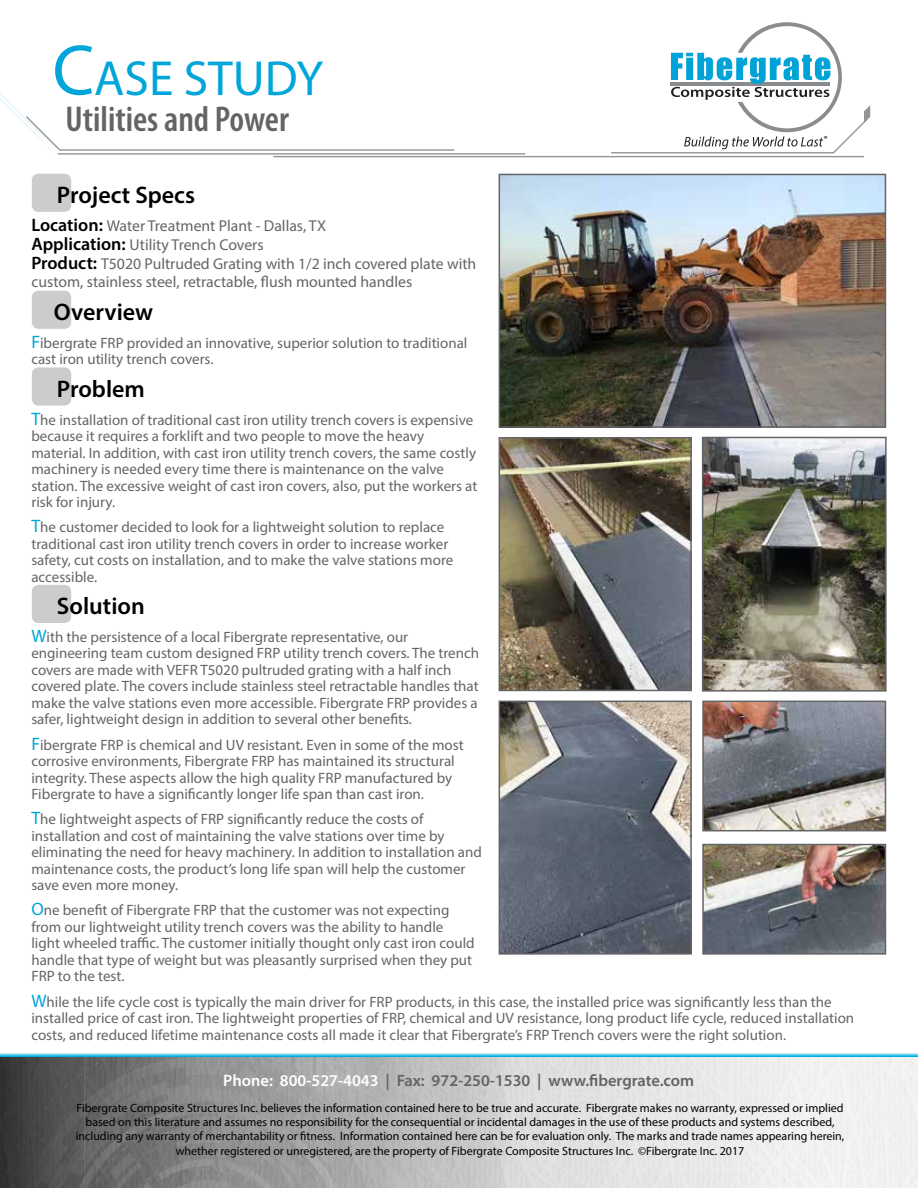
<style>
.page{position:relative;width:918px;height:1188px;background:#fff}
.page>*{position:absolute;margin:0;border:0;box-sizing:border-box;transform-origin:0 0}
.t1{font:49.5px "Myriad Pro";color:#00a5d9}
.t2{font:600 condensed 36px "Myriad Pro";color:#636466}
.t3{font:600 24px "Myriad Pro";color:#000}
.t4{font:600 16.5px "Myriad Pro";color:#636466}
.t5{font:15.75px/18.9px "Myriad Pro";color:#656565}
.t6{font:15px/16.5px "Myriad Pro";color:#656565}
.t7{font:12px/14.4px "Myriad Pro";color:#000;text-align:center}
.t8{font:9px "Myriad Pro";color:#010101}
.s1{font-size:72px}
.s2{font-weight:600;font-size:18px;color:#000}
.s3{font-size:18px;color:#00a5d9}
.s4{color:#fff}
</style>
<div class="page">
<img style="left:0;top:1057px;width:918px;height:131px">
<svg style="left:0;top:1053px;width:918px;height:4px;background:#5acaeb"></svg>
<hr style="left:58px;top:153px;width:467px;height:2px;background:#949495">
<hr style="left:60px;top:149px;width:394px;height:2px;background:#949495">
<svg style="left:0;top:93px;width:64px;height:62px"></svg>
<hr style="left:273px;top:156px;width:591px;height:1px;background:#949495">
<hr style="left:611px;top:152px;width:223px;height:1px;background:#949495">
<div style="left:32px;top:291px;width:39px;height:38px;background:#ccc;border-radius:7px"></div>
<div style="left:32px;top:174px;width:39px;height:38px;background:#ccc;border-radius:7px"></div>
<div style="left:32px;top:367px;width:39px;height:39px;background:#ccc;border-radius:7px"></div>
<div style="left:32px;top:585px;width:39px;height:38px;background:#ccc;border-radius:7px"></div>
<img style="left:502px;top:440px;width:187px;height:248px">
<div style="left:499px;top:437px;width:193px;height:254px;border:2px solid #636466"></div>
<img style="left:705px;top:440px;width:179px;height:249px">
<div style="left:702px;top:437px;width:185px;height:255px;border:2px solid #636466"></div>
<img style="left:502px;top:177px;width:381px;height:248px">
<div style="left:499px;top:174px;width:387px;height:254px;border:2px solid #636466"></div>
<img style="left:502px;top:704px;width:187px;height:248px">
<div style="left:499px;top:701px;width:193px;height:254px;border:2px solid #636466"></div>
<img style="left:705px;top:704px;width:178px;height:124px">
<div style="left:702px;top:701px;width:184px;height:130px;border:2px solid #636466"></div>
<img style="left:705px;top:847px;width:178px;height:105px">
<div style="left:702px;top:844px;width:184px;height:111px;border:2px solid #636466"></div>
<hr style="left:670px;top:82px;width:160px;height:4px;background:#898b8e">
<svg style="left:671px;top:22px;width:199px;height:132px"></svg>
<h1 class="t1" style="left:53px;top:47px;width:272px"><span class="s1">C</span>ASE STUDY</h1>
<h2 class="t2" style="left:66px;top:97px;width:225px">Utilities and Power</h2>
<h3 class="t3" style="left:57px;top:180px;width:140px">Project Specs</h3>
<p class="t5" style="left:31px;top:216px;width:447px"><span class="s2">Location:</span> Water Treatment Plant - Dallas, TX<br><span class="s2">Application:</span> Utility Trench Covers<br><span class="s2">Product:</span> T5020 Pultruded Grating with 1/2 inch covered plate with custom, stainless steel, retractable, flush mounted handles</p>
<h3 class="t3" style="left:54px;top:297px;width:101px">Overview</h3>
<p class="t6" style="left:31px;top:334px;width:438px"><span class="s3">F</span>ibergrate FRP provided an innovative, superior solution to traditional cast iron utility trench covers.</p>
<h3 class="t3" style="left:57px;top:374px;width:89px">Problem</h3>
<p class="t6" style="left:31px;top:411px;width:448px"><span class="s3">T</span>he installation of traditional cast iron utility trench covers is expensive because it requires a forklift and two people to move the heavy material. In addition, with cast iron utility trench covers, the same costly machinery is needed every time there is maintenance on the valve station. The excessive weight of cast iron covers, also, put the workers at risk for injury.</p>
<p class="t6" style="left:31px;top:519px;width:423px"><span class="s3">T</span>he customer decided to look for a lightweight solution to replace traditional cast iron utility trench covers in order to increase worker safety, cut costs on installation, and to make the valve stations more accessible.</p>
<h3 class="t3" style="left:57px;top:591px;width:89px">Solution</h3>
<p class="t8" style="left:824px;top:133px;width:5px">®</p>
<p class="t6" style="left:31px;top:628px;width:449px"><span class="s3">W</span>ith the persistence of a local Fibergrate representative, our engineering team custom designed FRP utility trench covers. The trench covers are made with VEFR T5020 pultruded grating with a half inch covered plate. The covers include stainless steel retractable handles that make the valve stations even more accessible. Fibergrate FRP provides a safer, lightweight design in addition to several other benefits.</p>
<p class="t6" style="left:31px;top:736px;width:434px"><span class="s3">F</span>ibergrate FRP is chemical and UV resistant. Even in some of the most corrosive environments, Fibergrate FRP has maintained its structural integrity. These aspects allow the high quality FRP manufactured by Fibergrate to have a significantly longer life span than cast iron.</p>
<p class="t6" style="left:31px;top:811px;width:452px"><span class="s3">T</span>he lightweight aspects of FRP significantly reduce the costs of installation and cost of maintaining the valve stations over time by eliminating the need for heavy machinery. In addition to installation and maintenance costs, the product’s long life span will help the customer save even more money.</p>
<p class="t6" style="left:31px;top:902px;width:445px"><span class="s3">O</span>ne benefit of Fibergrate FRP that the customer was not expecting from our lightweight utility trench covers was the ability to handle light wheeled traffic. The customer initially thought only cast iron could handle that type of weight but was pleasantly surprised when they put FRP to the test.</p>
<p class="t6" style="left:31px;top:993px;width:824px"><span class="s3">W</span>hile the life cycle cost is typically the main driver for FRP products, in this case, the installed price was significantly less than the installed price of cast iron. The lightweight properties of FRP, chemical and UV resistance, long product life cycle, reduced installation costs, and reduced lifetime maintenance costs all made it clear that Fibergrate’s FRP Trench covers were the right solution.</p>
<p class="t4" style="left:223px;top:1070px;width:472px"><span class="s4">Phone: 800-527-4043</span> | Fax: 972-250-1530 | www.fibergrate.com</p>
<p class="t7" style="left:76px;top:1100px;width:770px">Fibergrate Composite Structures Inc. believes the information contained here to be true and accurate. Fibergrate makes no warranty, expressed or implied based on this literature and assumes no responsibility for the consequential or incidental damages in the use of these products and systems described, including any warranty of merchantability or fitness. Information contained here can be for evaluation only. The marks and trade names appearing herein, whether registered or unregistered, are the property of Fibergrate Composite Structures Inc. ©Fibergrate Inc. 2017</p>
</div>
